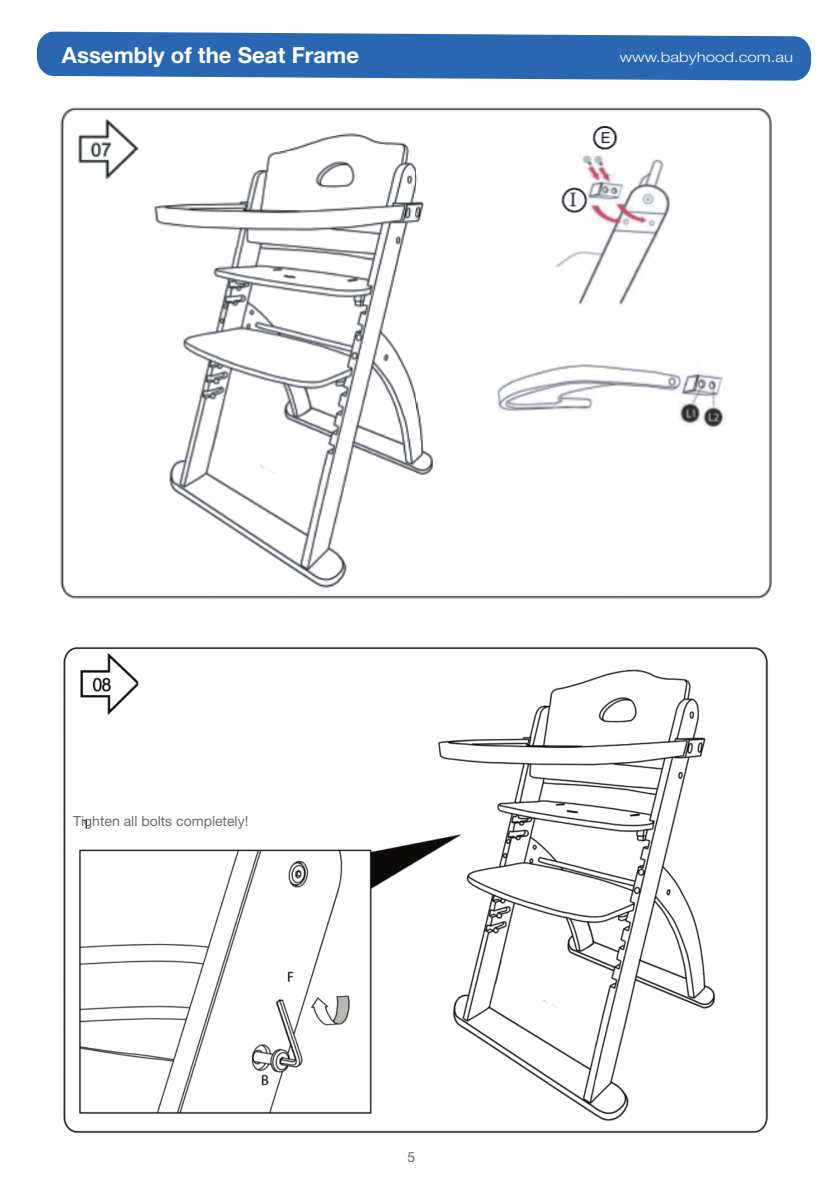
<style>
.page{position:relative;width:840px;height:1191px;background:#fff}
.page>*{position:absolute;margin:0;border:0;box-sizing:border-box;transform-origin:0 0}
.t1{font:700 22.2px "Helvetica Neue LT Std";color:#fff}
.t2{font:14px "Helvetica Neue LT Std";color:#6c6d70}
.t3{font:14px "Helvetica Neue LT Std";color:#666}
.t4{font:300 13.8px "Helvetica Neue LT Std";color:#fff;scale:1.21 1}
</style>
<div class="page">
<svg style="left:37px;top:32px;width:773px;height:49px;background:#3f76b9"></svg>
<img style="left:63px;top:647px;width:705px;height:486px">
<div style="left:87px;top:808px;width:185px;height:28px;background:#fff"></div>
<img style="left:73px;top:652px;width:70px;height:66px">
<img style="left:60px;top:107px;width:712px;height:492px">
<h1 class="t1" style="left:62px;top:41px;width:298px">Assembly of the Seat Frame</h1>
<p class="t4" style="left:619px;top:48px;width:145px">www.babyhood.com.au</p>
<p class="t2" style="left:73px;top:812px;width:177px">Tighten all bolts completely!</p>
<p class="t3" style="left:407px;top:1148px;width:9px">5</p>
</div>
